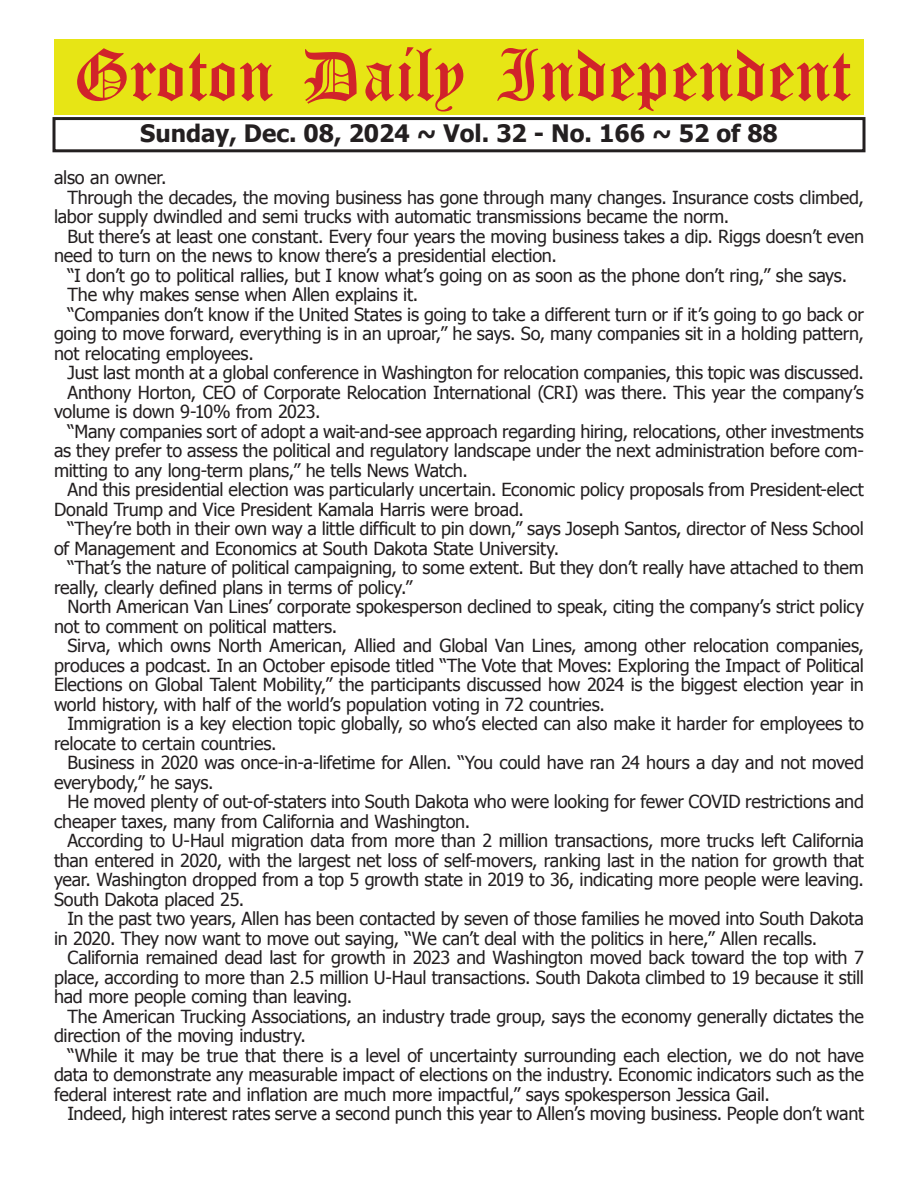
<style>
.page{position:relative;width:918px;height:1188px;background:#fff}
.page>*{position:absolute;margin:0;border:0;box-sizing:border-box;transform-origin:0 0}
.t1{font:54px "Old English Five";color:#d1232a}
.t2{font:700 24px "Tahoma";color:#231f20}
.t3{font:18px "Tahoma";letter-spacing:-.01em;color:#231f20}
</style>
<div class="page">
<div style="left:52px;top:117px;width:814px;height:35px;border:3px solid #231f20"></div>
<div style="left:54px;top:40px;width:810px;height:75px;background:#e7e515"></div>
<h1 class="t1" style="left:73px;top:50px;width:779px">Groton Daily Independent</h1>
<h2 class="t2" style="left:140px;top:116px;width:639px">Sunday, Dec. 08, 2024 ~ Vol. 32 - No. 166 ~ 52 of 88</h2>
<p class="t3" style="left:54px;top:166px;width:114px">also an owner.</p>
<p class="t3" style="left:68px;top:185px;width:798px">Through the decades, the moving business has gone through many changes. Insurance costs climbed,</p>
<p class="t3" style="left:54px;top:205px;width:677px">labor supply dwindled and semi trucks with automatic transmissions became the norm.</p>
<p class="t3" style="left:68px;top:224px;width:798px">But there’s at least one constant. Every four years the moving business takes a dip. Riggs doesn’t even</p>
<p class="t3" style="left:54px;top:244px;width:504px">need to turn on the news to know there’s a presidential election.</p>
<p class="t3" style="left:68px;top:263px;width:781px">“I don’t go to political rallies, but I know what’s going on as soon as the phone don’t ring,” she says.</p>
<p class="t3" style="left:68px;top:283px;width:352px">The why makes sense when Allen explains it.</p>
<p class="t3" style="left:68px;top:302px;width:798px">“Companies don’t know if the United States is going to take a different turn or if it’s going to go back or</p>
<p class="t3" style="left:54px;top:322px;width:812px">going to move forward, everything is in an uproar,” he says. So, many companies sit in a holding pattern,</p>
<p class="t3" style="left:54px;top:341px;width:201px">not relocating employees.</p>
<p class="t3" style="left:68px;top:361px;width:798px">Just last month at a global conference in Washington for relocation companies, this topic was discussed.</p>
<p class="t3" style="left:68px;top:380px;width:798px">Anthony Horton, CEO of Corporate Relocation International (CRI) was there. This year the company’s</p>
<p class="t3" style="left:54px;top:400px;width:268px">volume is down 9-10% from 2023.</p>
<p class="t3" style="left:68px;top:419px;width:798px">“Many companies sort of adopt a wait-and-see approach regarding hiring, relocations, other investments</p>
<p class="t3" style="left:54px;top:439px;width:812px">as they prefer to assess the political and regulatory landscape under the next administration before com-</p>
<p class="t3" style="left:54px;top:458px;width:415px">mitting to any long-term plans,” he tells News Watch.</p>
<p class="t3" style="left:68px;top:478px;width:798px">And this presidential election was particularly uncertain. Economic policy proposals from President-elect</p>
<p class="t3" style="left:54px;top:497px;width:471px">Donald Trump and Vice President Kamala Harris were broad.</p>
<p class="t3" style="left:68px;top:517px;width:798px">“They’re both in their own way a little difficult to pin down,” says Joseph Santos, director of Ness School</p>
<p class="t3" style="left:54px;top:536px;width:507px">of Management and Economics at South Dakota State University.</p>
<p class="t3" style="left:68px;top:556px;width:798px">“That’s the nature of political campaigning, to some extent. But they don’t really have attached to them</p>
<p class="t3" style="left:54px;top:575px;width:360px">really, clearly defined plans in terms of policy.”</p>
<p class="t3" style="left:68px;top:595px;width:798px">North American Van Lines’ corporate spokesperson declined to speak, citing the company’s strict policy</p>
<p class="t3" style="left:54px;top:614px;width:285px">not to comment on political matters.</p>
<p class="t3" style="left:68px;top:634px;width:798px">Sirva, which owns North American, Allied and Global Van Lines, among other relocation companies,</p>
<p class="t3" style="left:54px;top:653px;width:811px">produces a podcast. In an October episode titled “The Vote that Moves: Exploring the Impact of Political</p>
<p class="t3" style="left:54px;top:673px;width:811px">Elections on Global Talent Mobility,” the participants discussed how 2024 is the biggest election year in</p>
<p class="t3" style="left:54px;top:692px;width:552px">world history, with half of the world’s population voting in 72 countries.</p>
<p class="t3" style="left:68px;top:712px;width:798px">Immigration is a key election topic globally, so who’s elected can also make it harder for employees to</p>
<p class="t3" style="left:54px;top:731px;width:224px">relocate to certain countries.</p>
<p class="t3" style="left:68px;top:751px;width:798px">Business in 2020 was once-in-a-lifetime for Allen. “You could have ran 24 hours a day and not moved</p>
<p class="t3" style="left:54px;top:770px;width:161px">everybody,” he says.</p>
<p class="t3" style="left:68px;top:790px;width:798px">He moved plenty of out-of-staters into South Dakota who were looking for fewer COVID restrictions and</p>
<p class="t3" style="left:54px;top:809px;width:418px">cheaper taxes, many from California and Washington.</p>
<p class="t3" style="left:68px;top:829px;width:798px">According to U-Haul migration data from more than 2 million transactions, more trucks left California</p>
<p class="t3" style="left:54px;top:848px;width:812px">than entered in 2020, with the largest net loss of self-movers, ranking last in the nation for growth that</p>
<p class="t3" style="left:54px;top:868px;width:812px">year. Washington dropped from a top 5 growth state in 2019 to 36, indicating more people were leaving.</p>
<p class="t3" style="left:54px;top:887px;width:192px">South Dakota placed 25.</p>
<p class="t3" style="left:68px;top:907px;width:798px">In the past two years, Allen has been contacted by seven of those families he moved into South Dakota</p>
<p class="t3" style="left:54px;top:926px;width:765px">in 2020. They now want to move out saying, “We can’t deal with the politics in here,” Allen recalls.</p>
<p class="t3" style="left:68px;top:946px;width:798px">California remained dead last for growth in 2023 and Washington moved back toward the top with 7</p>
<p class="t3" style="left:54px;top:965px;width:812px">place, according to more than 2.5 million U-Haul transactions. South Dakota climbed to 19 because it still</p>
<p class="t3" style="left:54px;top:985px;width:300px">had more people coming than leaving.</p>
<p class="t3" style="left:68px;top:1004px;width:798px">The American Trucking Associations, an industry trade group, says the economy generally dictates the</p>
<p class="t3" style="left:54px;top:1024px;width:253px">direction of the moving industry.</p>
<p class="t3" style="left:68px;top:1043px;width:798px">“While it may be true that there is a level of uncertainty surrounding each election, we do not have</p>
<p class="t3" style="left:54px;top:1063px;width:811px">data to demonstrate any measurable impact of elections on the industry. Economic indicators such as the</p>
<p class="t3" style="left:54px;top:1082px;width:717px">federal interest rate and inflation are much more impactful,” says spokesperson Jessica Gail.</p>
<p class="t3" style="left:68px;top:1102px;width:798px">Indeed, high interest rates serve a second punch this year to Allen’s moving business. People don’t want</p>
</div>
